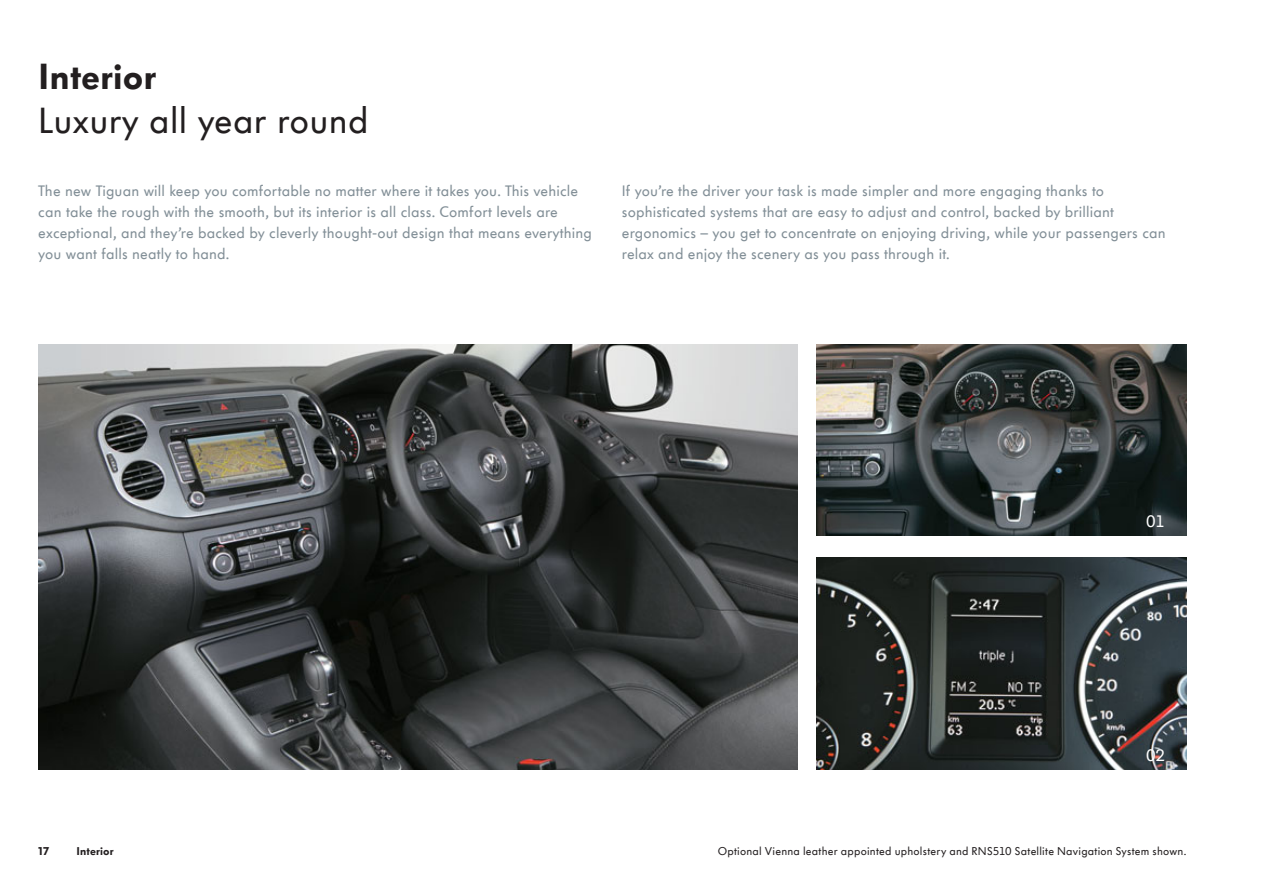
<style>
.page{position:relative;width:1263px;height:893px;background:#fff}
.page>*{position:absolute;margin:0;border:0;box-sizing:border-box;transform-origin:0 0}
.t1{font:36px "VW Headline OT";letter-spacing:.01em;color:#231f20}
.t2{font:900 36px "VW Headline OT";letter-spacing:.01em;color:#231f20}
.t3{font:16.5px "VW Headline OT";color:#fff}
.t4{font:15px/21px "VW Headline OT";letter-spacing:.01em;color:#828f97}
.t5{font:11.25px "VW Headline OT";letter-spacing:.02em;color:#231f20}
.t6{font:900 11.25px "VW Headline OT";letter-spacing:.015em;color:#231f20}
</style>
<div class="page">
<img style="left:38px;top:344px;width:759px;height:426px">
<img style="left:816px;top:344px;width:370px;height:192px">
<img style="left:816px;top:557px;width:370px;height:213px">
<h1 class="t2" style="left:38px;top:56px;width:119px">Interior</h1>
<h1 class="t1" style="left:38px;top:106px;width:332px">Luxury all year round</h1>
<p class="t4" style="left:38px;top:181px;width:555px">The new Tiguan will keep you comfortable no matter where it takes you. This vehicle can take the rough with the smooth, but its interior is all class. Comfort levels are exceptional, and they’re backed by cleverly thought-out design that means everything you want falls neatly to hand.</p>
<p class="t4" style="left:622px;top:181px;width:545px">If you’re the driver your task is made simpler and more engaging thanks to sophisticated systems that are easy to adjust and control, backed by brilliant ergonomics – you get to concentrate on enjoying driving, while your passengers can relax and enjoy the scenery as you pass through it.</p>
<p class="t3" style="left:1146px;top:515px;width:21px">01</p>
<p class="t6" style="left:38px;top:844px;width:12px">17</p>
<p class="t6" style="left:77px;top:844px;width:39px">Interior</p>
<p class="t3" style="left:1146px;top:749px;width:21px">02</p>
<p class="t5" style="left:718px;top:846px;width:470px">Optional Vienna leather appointed upholstery and RNS510 Satellite Navigation System shown.</p>
</div>
